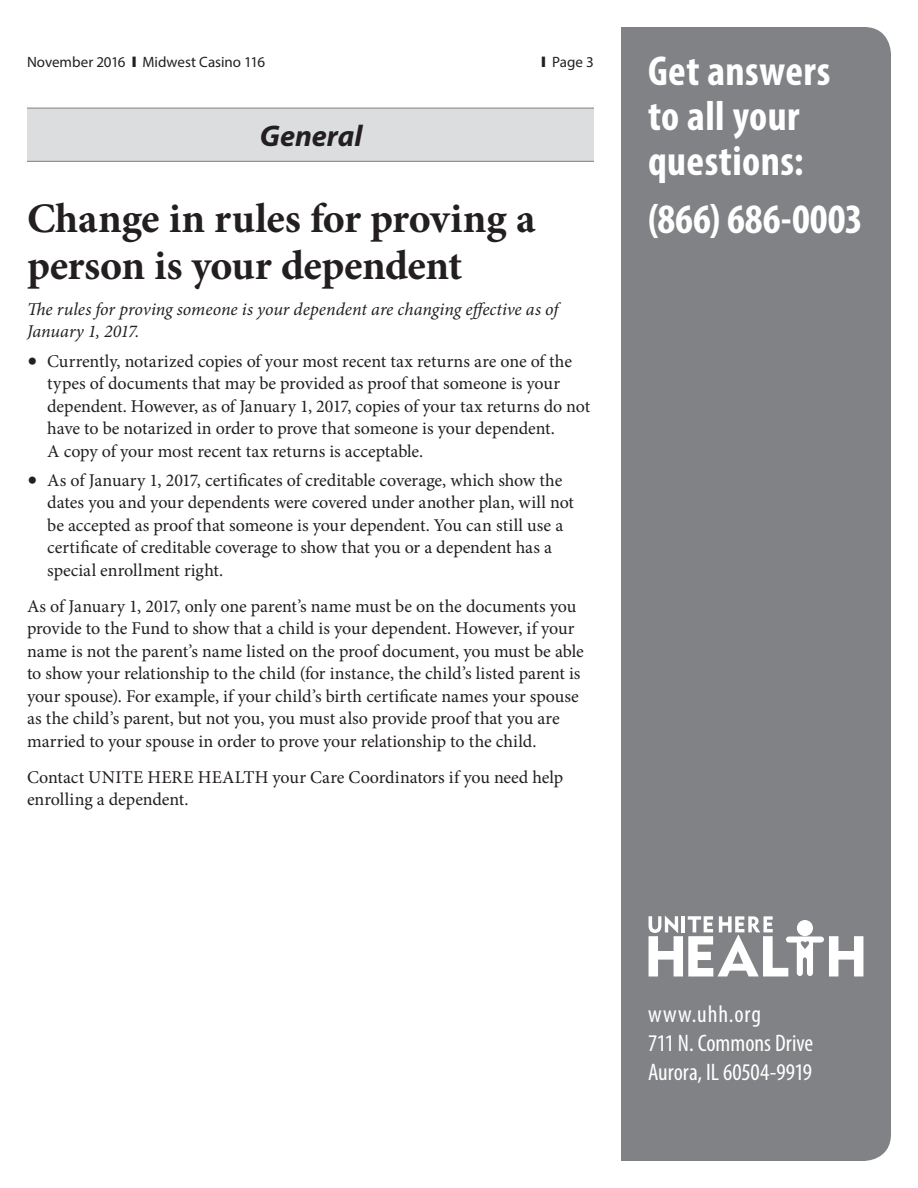
<style>
.page{position:relative;width:918px;height:1188px;background:#fff}
.page>*{position:absolute;margin:0;border:0;box-sizing:border-box;transform-origin:0 0}
.t1{font:700 42px/46.5px "Minion Pro";letter-spacing:-.01em;color:#231f20}
.t2{font:700 condensed 42px/45px "Myriad Pro";letter-spacing:.01em;color:#fff}
.t3{font:italic 700 30px "Myriad Pro";color:#231f20}
.t4{font:condensed 24px/29.2px "Myriad Pro";color:#fff}
.t5{font:18px/22.5px "Minion Pro";letter-spacing:-.005em;color:#231f20}
.t6{font:italic 18px/22.5px "Minion Pro";letter-spacing:-.005em;color:#231f20}
.t7{font:15px "Myriad Pro";color:#231f20}
.s1{font-size:27px}
</style>
<div class="page">
<div style="left:27px;top:108px;width:567px;height:54px;background:#dcdddf"></div>
<div style="left:621px;top:27px;width:270px;height:1134px;background:#808285"></div>
<hr style="left:27px;top:108px;width:567px;height:1px;background:#808285">
<hr style="left:27px;top:161px;width:567px;height:1px;background:#808285">
<svg style="left:649px;top:916px;width:214px;height:60px"></svg>
<p class="t7" style="left:27px;top:53px;width:240px">November 2016 ❙ Midwest Casino 116</p>
<p class="t7" style="left:542px;top:53px;width:54px">❙ Page 3</p>
<p class="t3" style="left:260px;top:116px;width:104px">General</p>
<p class="t1" style="left:27px;top:195px;width:510px">Change in rules for proving a person is your dependent</p>
<p class="t6" style="left:27px;top:298px;width:533px">The rules for proving someone is your dependent are changing effective as of<br>January 1, 2017.</p>
<p class="t5" style="left:47px;top:350px;width:545px;text-indent:-20px"><span class="s1">•</span> Currently, notarized copies of your most recent tax returns are one of the types of documents that may be provided as proof that someone is your dependent. However, as of January 1, 2017, copies of your tax returns do not have to be notarized in order to prove that someone is your dependent.<br>A copy of your most recent tax returns is acceptable.</p>
<p class="t5" style="left:47px;top:469px;width:528px;text-indent:-20px"><span class="s1">•</span> As of January 1, 2017, certificates of creditable coverage, which show the dates you and your dependents were covered under another plan, will not be accepted as proof that someone is your dependent. You can still use a certificate of creditable coverage to show that you or a dependent has a special enrollment right.</p>
<p class="t5" style="left:27px;top:595px;width:558px">As of January 1, 2017, only one parent’s name must be on the documents you provide to the Fund to show that a child is your dependent. However, if your name is not the parent’s name listed on the proof document, you must be able to show your relationship to the child (for instance, the child’s listed parent is your spouse). For example, if your child’s birth certificate names your spouse as the child’s parent, but not you, you must also provide proof that you are married to your spouse in order to prove your relationship to the child.</p>
<p class="t5" style="left:27px;top:766px;width:538px">Contact UNITE HERE HEALTH your Care Coordinators if you need help enrolling a dependent.</p>
<h1 class="t2" style="left:648px;top:47px;width:184px">Get answers to all your questions:</h1>
<h1 class="t2" style="left:648px;top:196px;width:216px">(866) 686-0003</h1>
<h3 class="t4" style="left:648px;top:999px;width:167px">www.uhh.org<br>711 N. Commons Drive<br>Aurora, IL 60504-9919</h3>
</div>
